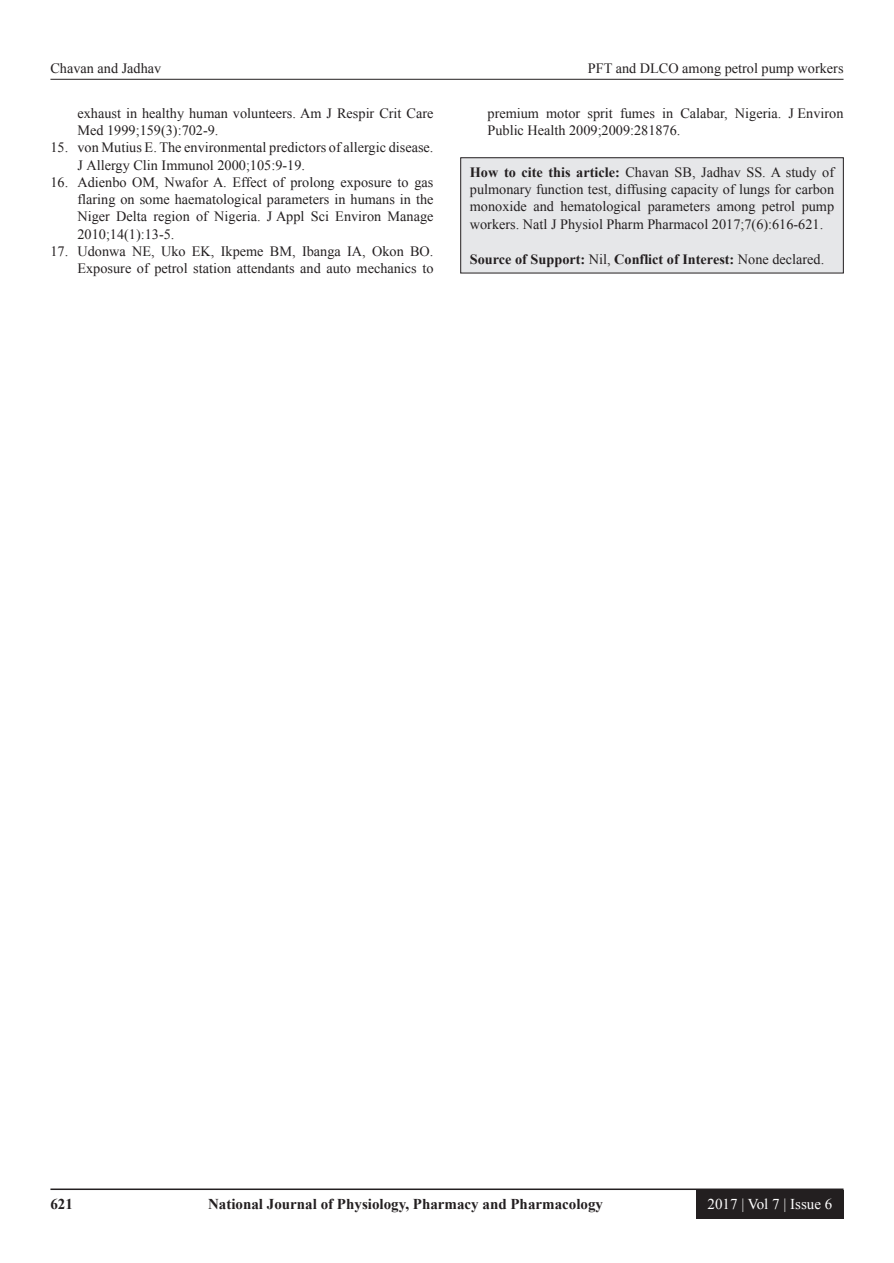
<style>
.page{position:relative;width:894px;height:1263px;background:#fff}
.page>*{position:absolute;margin:0;border:0;box-sizing:border-box;transform-origin:0 0}
.t1{font:700 15px "Times New Roman";color:#231f20}
.t2{font:15px "Times New Roman";color:#fff}
.REF{font:14.25px/17.2px "Times New Roman";color:#231f20}
.HTC{font:14.25px/17.2px "Times New Roman";color:#231f20;text-align:justify}
.HTC-2{font:700 14.25px "Times New Roman";color:#231f20}
.s1{font-weight:700}
.s2{font-weight:400}
</style>
<div class="page">
<hr style="left:50px;top:79px;width:793px;height:1px;background:#231f20">
<hr style="left:50px;top:1188px;width:793px;height:2px;background:#231f20">
<div style="left:696px;top:1190px;width:147px;height:28px;background:#231f20"></div>
<div style="left:460px;top:158px;width:383px;height:115px;background:#e6e7e9"></div>
<p class="HTC" style="left:50px;top:59px;width:112px">Chavan and Jadhav</p>
<p class="HTC" style="left:587px;top:59px;width:257px">PFT and DLCO among petrol pump workers</p>
<p class="REF" style="left:77px;top:104px;width:357px">exhaust in healthy human volunteers. Am J Respir Crit Care<br>Med 1999;159(3):702-9.</p>
<p class="REF" style="left:77px;top:139px;width:357px;text-indent:-27px">15. von Mutius E. The environmental predictors of allergic disease.<br>J Allergy Clin Immunol 2000;105:9-19.</p>
<p class="REF" style="left:77px;top:173px;width:357px;text-align:justify;text-indent:-27px">16. Adienbo OM, Nwafor A. Effect of prolong exposure to gas flaring on some haematological parameters in humans in the Niger Delta region of Nigeria. J Appl Sci Environ Manage 2010;14(1):13-5.</p>
<p class="REF" style="left:50px;top:242px;width:384px;text-align:right">17. Udonwa NE, Uko EK, Ikpeme BM, Ibanga IA, Okon BO.<br>Exposure of petrol station attendants and auto mechanics to</p>
<p class="REF" style="left:487px;top:104px;width:357px">premium motor sprit fumes in Calabar, Nigeria. J Environ<br>Public Health 2009;2009:281876.</p>
<p class="HTC" style="left:469px;top:163px;width:365px"><span class="s1">How to cite this article:</span> Chavan SB, Jadhav SS. A study of pulmonary function test, diffusing capacity of lungs for carbon monoxide and hematological parameters among petrol pump workers. Natl J Physiol Pharm Pharmacol 2017;7(6):616-621.</p>
<p class="HTC-2" style="left:469px;top:249px;width:356px">Source of Support: <span class="s2">Nil,</span> Conflict of Interest: <span class="s2">None declared.</span></p>
<p class="t1" style="left:50px;top:1193px;width:24px">621</p>
<p class="t1" style="left:208px;top:1193px;width:396px">National Journal of Physiology, Pharmacy and Pharmacology</p>
<p class="t2" style="left:707px;top:1193px;width:126px">2017 | Vol 7 | Issue 6</p>
</div>
